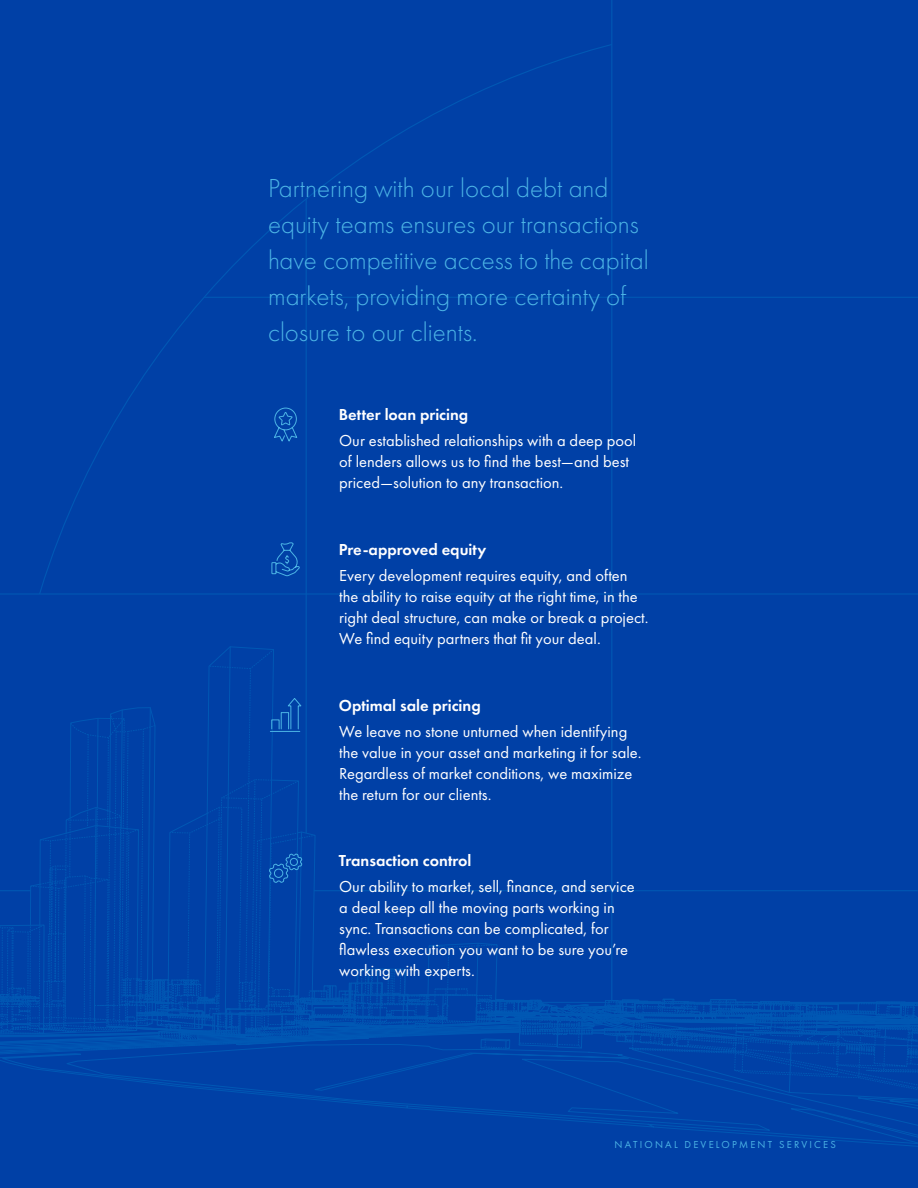
<style>
.page{position:relative;width:918px;height:1188px;background:#0040a6}
.page>*{position:absolute;margin:0;border:0;box-sizing:border-box;transform-origin:0 0}
.t1{font:300 27px/36px "Futura PT";color:#4cb4e5}
.t2{font:16.5px/21px "Futura PT";color:#fff}
.t3{font:600 16.5px "Futura PT";color:#fff}
.t4{font:10.5px "Futura PT";letter-spacing:.21em;color:#4cb4e5}
</style>
<div class="page">
<hr style="left:306px;top:0;width:1px;height:833px;background:#0058b4">
<hr style="left:0;top:297px;width:918px;height:1px;background:#0058b4">
<hr style="left:0;top:593px;width:918px;height:2px;background:#0058b4">
<hr style="left:611px;top:0;width:1px;height:1001px;background:#0058b4">
<svg style="left:271px;top:542px;width:29px;height:35px"></svg>
<svg style="left:274px;top:407px;width:24px;height:35px"></svg>
<svg style="left:0;top:646px;width:918px;height:501px"></svg>
<p class="t1" style="left:268px;top:170px;width:382px">Partnering with our local debt and equity teams ensures our transactions have competitive access to the capital markets, providing more certainty of closure to our clients.</p>
<p class="t3" style="left:339px;top:404px;width:131px">Better loan pricing</p>
<p class="t2" style="left:339px;top:430px;width:298px">Our established relationships with a deep pool of lenders allows us to find the best—and best priced—solution to any transaction.</p>
<p class="t3" style="left:339px;top:539px;width:149px">Pre-approved equity</p>
<p class="t2" style="left:339px;top:565px;width:311px">Every development requires equity, and often the ability to raise equity at the right time, in the right deal structure, can make or break a project.<br>We find equity partners that fit your deal.</p>
<p class="t3" style="left:339px;top:695px;width:143px">Optimal sale pricing</p>
<p class="t2" style="left:339px;top:721px;width:304px">We leave no stone unturned when identifying the value in your asset and marketing it for sale.<br>Regardless of market conditions, we maximize the return for our clients.</p>
<p class="t3" style="left:339px;top:850px;width:134px">Transaction control</p>
<p class="t2" style="left:339px;top:876px;width:297px">Our ability to market, sell, finance, and service a deal keep all the moving parts working in sync. Transactions can be complicated, for flawless execution you want to be sure you’re working with experts.</p>
<p class="t4" style="left:615px;top:1138px;width:223px">NATIONAL DEVELOPMENT SERVICES</p>
</div>
